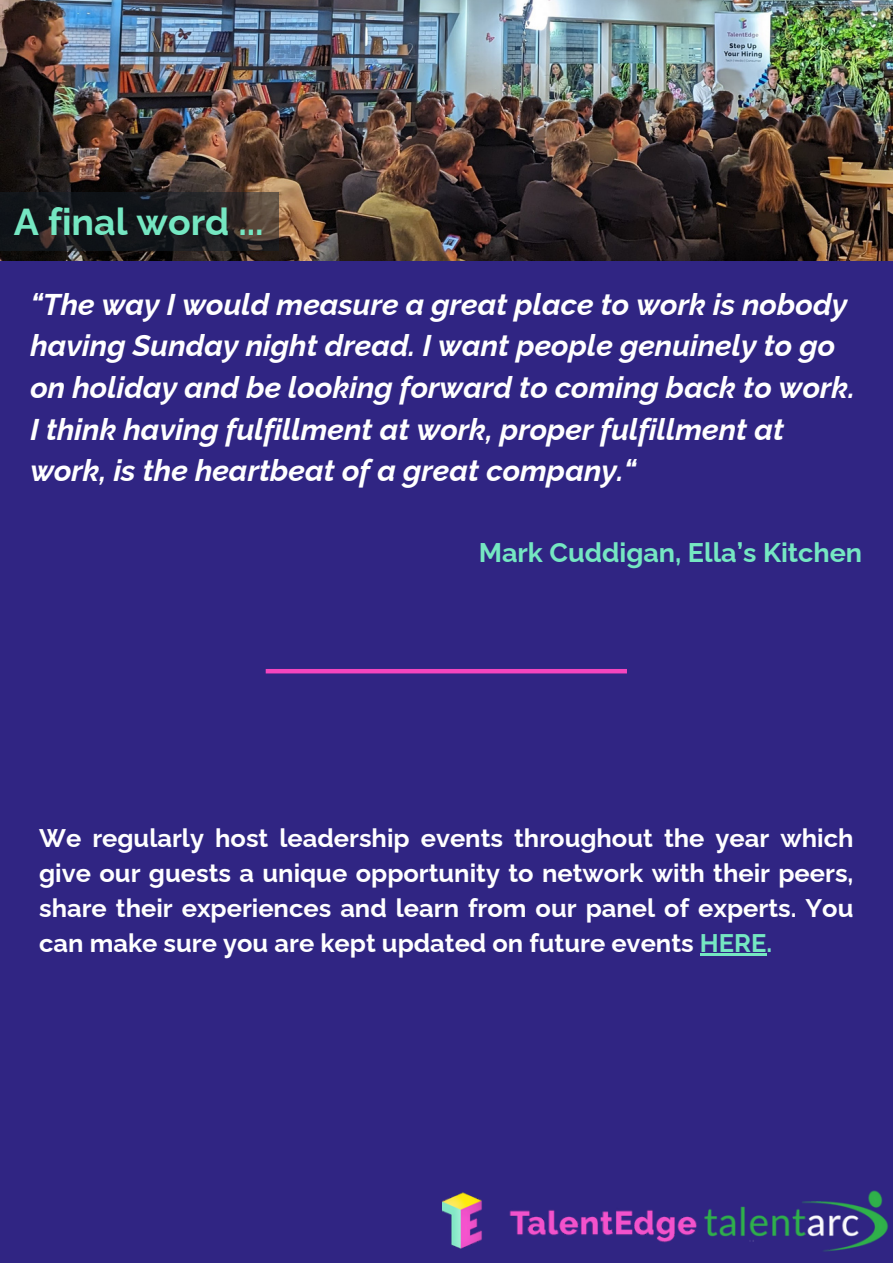
<style>
.page{position:relative;width:893px;height:1264px;background:#fff}
.page>*{position:absolute;margin:0;border:0;box-sizing:border-box;transform-origin:0 0}
.t1{font:700 37.5px "Raleway";color:#75e7c2}
.t2{font:italic 700 30px/41.5px "Raleway";color:#fff}
.t3{font:700 27px "Raleway";color:#75e7c2}
.t4{font:700 25.5px/34.8px "Raleway";color:#fff;text-align:justify}
.s1{color:#75e7c2}
</style>
<div class="page">
<div style="left:0;top:0;width:892px;height:1262px;background:#302583"></div>
<img style="left:0;top:0;width:892px;height:261px">
<div style="left:0;top:192px;width:279px;height:59px;background:#161f28;opacity:.53"></div>
<hr style="left:699px;top:953px;width:67px;height:3px;background:#75e7c2">
<hr style="left:266px;top:669px;width:361px;height:4px;background:#f445be">
<img style="left:443px;top:1190px;width:445px;height:62px">
<p class="t1" style="left:14px;top:199px;width:251px">A final word ...</p>
<p class="t2" style="left:30px;top:283px;width:826px">“The way I would measure a great place to work is nobody having Sunday night dread. I want people genuinely to go on holiday and be looking forward to coming back to work.<br>I think having fulfillment at work, proper fulfillment at work, is the heartbeat of a great company.“</p>
<p class="t3" style="left:478px;top:537px;width:385px">Mark Cuddigan, Ella’s Kitchen</p>
<p class="t4" style="left:39px;top:820px;width:815px">We regularly host leadership events throughout the year which give our guests a unique opportunity to network with their peers, share their experiences and learn from our panel of experts. You can make sure you are kept updated on future events <span class="s1">HERE.</span></p>
</div>
